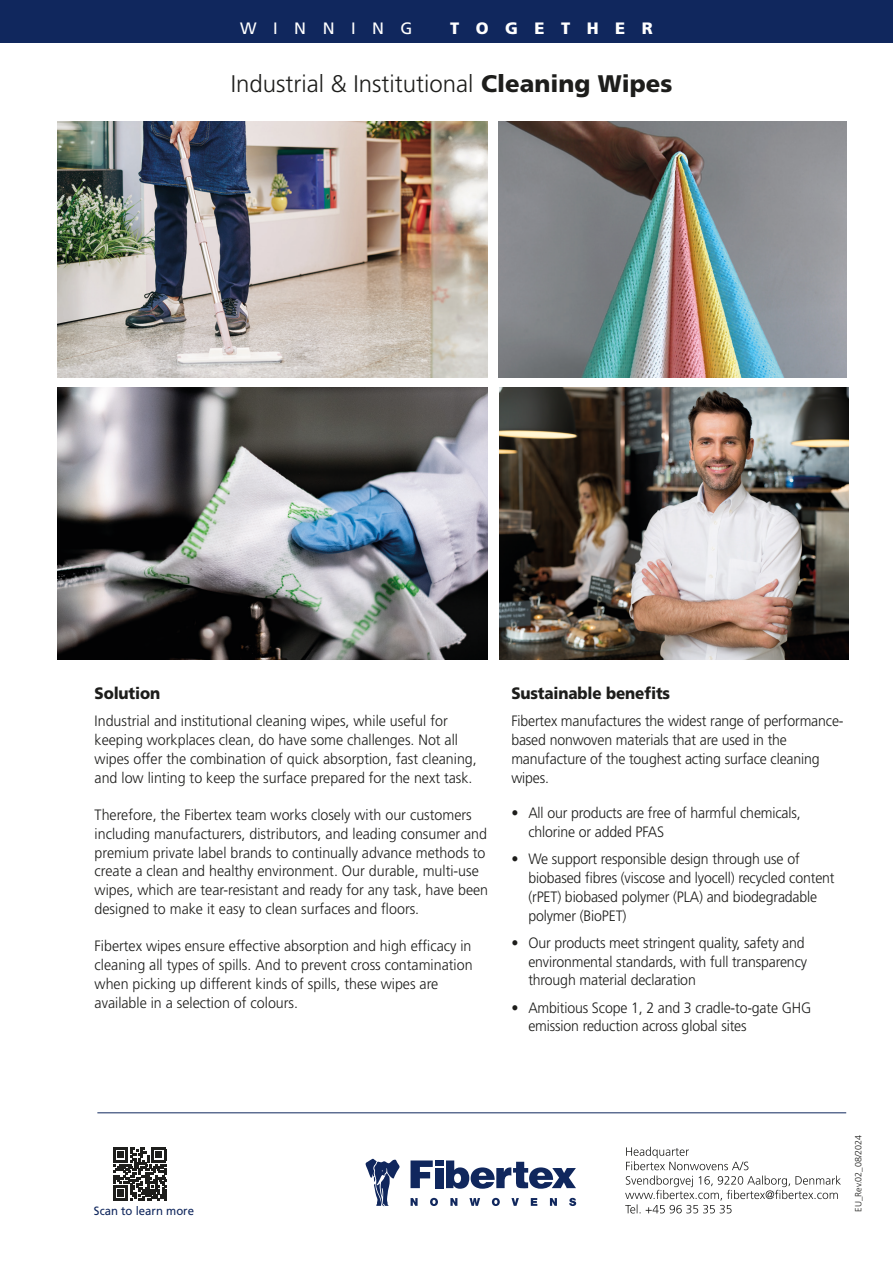
<style>
.page{position:relative;width:893px;height:1263px;background:#fff}
.page>*{position:absolute;margin:0;border:0;box-sizing:border-box;transform-origin:0 0}
.t1{font:300 24px "Frutiger LT Std";color:#1d1d1b}
.t2{font:900 16.5px "Frutiger LT Std";letter-spacing:-.01em;color:#1d1d1b;scale:.92 1}
.t3{font:900 16.5px "Frutiger LT Std";letter-spacing:1em;color:#fff}
.t4{font:16.5px "Frutiger LT Std";letter-spacing:1em;color:#fff}
.t5{font:300 15px/18.8px "Frutiger LT Std";color:#1d1d1b;scale:.95 1}
.t6{font:300 15px/18.8px "Frutiger LT Std";color:#1d1d1b;scale:.94 1}
.t7{font:12px "Frutiger LT Std";color:#10275d;scale:.95 1}
.t8{font:300 9px "Frutiger LT Std";color:#1d1d1b}
.s1{font-weight:900}
</style>
<div class="page">
<svg style="left:625px;top:1147px;width:216px;height:66px"></svg>
<div style="left:435px;top:1168px;width:8px;height:20px;background:#10275d"></div>
<svg style="left:411px;top:1160px;width:22px;height:28px"></svg>
<div style="left:435px;top:1160px;width:8px;height:6px;background:#10275d"></div>
<svg style="left:446px;top:1160px;width:130px;height:29px"></svg>
<svg style="left:411px;top:1198px;width:7px;height:8px"></svg>
<svg style="left:430px;top:1198px;width:8px;height:8px"></svg>
<svg style="left:492px;top:1198px;width:8px;height:8px"></svg>
<svg style="left:550px;top:1198px;width:7px;height:8px"></svg>
<svg style="left:531px;top:1198px;width:6px;height:8px"></svg>
<svg style="left:569px;top:1198px;width:7px;height:8px"></svg>
<svg style="left:469px;top:1198px;width:11px;height:8px"></svg>
<svg style="left:511px;top:1198px;width:8px;height:8px"></svg>
<svg style="left:450px;top:1198px;width:7px;height:8px"></svg>
<svg style="left:366px;top:1159px;width:34px;height:47px"></svg>
<svg style="left:113px;top:1147px;width:53px;height:53px"></svg>
<img style="left:499px;top:122px;width:347px;height:255px">
<img style="left:57px;top:122px;width:430px;height:255px">
<img style="left:57px;top:388px;width:430px;height:271px">
<img style="left:500px;top:388px;width:348px;height:271px">
<hr style="left:97px;top:1112px;width:749px;height:1px;background:#10275d">
<div style="left:0;top:0;width:893px;height:43px;background:#10275d"></div>
<p class="t4" style="left:240px;top:18px;width:174px">WINNING</p>
<p class="t3" style="left:450px;top:18px;width:204px">TOGETHER</p>
<h1 class="t1" style="left:231px;top:70px;width:443px">Industrial &amp; Institutional <span class="s1">Cleaning Wipes</span></h1>
<p class="t2" style="left:95px;top:683px;width:73px">Solution</p>
<p class="t5" style="left:95px;top:712px;width:404px">Industrial and institutional cleaning wipes, while useful for keeping workplaces clean, do have some challenges. Not all wipes offer the combination of quick absorption, fast cleaning, and low linting to keep the surface prepared for the next task.</p>
<p class="t5" style="left:95px;top:806px;width:416px">Therefore, the Fibertex team works closely with our customers including manufacturers, distributors, and leading consumer and premium private label brands to continually advance methods to create a clean and healthy environment. Our durable, multi-use wipes, which are tear-resistant and ready for any task, have been designed to make it easy to clean surfaces and floors.</p>
<p class="t5" style="left:95px;top:937px;width:399px">Fibertex wipes ensure effective absorption and high efficacy in cleaning all types of spills. And to prevent cross contamination when picking up different kinds of spills, these wipes are available in a selection of colours.</p>
<p class="t2" style="left:511px;top:683px;width:174px">Sustainable benefits</p>
<p class="t6" style="left:511px;top:712px;width:355px">Fibertex manufactures the widest range of performance&shy;based nonwoven materials that are used in the manufacture of the toughest acting surface cleaning wipes.</p>
<p class="t6" style="left:528px;top:804px;width:291px;text-indent:-17px">• All our products are free of harmful chemicals, chlorine or added PFAS</p>
<p class="t6" style="left:528px;top:850px;width:327px;text-indent:-17px">• We support responsible design through use of biobased fibres (viscose and lyocell) recycled content (rPET) biobased polymer (PLA) and biodegradable polymer (BioPET)</p>
<p class="t6" style="left:528px;top:934px;width:298px;text-indent:-17px">• Our products meet stringent quality, safety and environmental standards, with full transparency through material declaration</p>
<p class="t6" style="left:528px;top:998px;width:302px;text-indent:-17px">• Ambitious Scope 1, 2 and 3 cradle-to-gate GHG emission reduction across global sites</p>
<p class="t7" style="left:94px;top:1203px;width:107px">Scan to learn more</p>
<p class="t8" style="left:853px;top:1212px;width:79px;rotate:-90deg">EU_Rev.02_08/2024</p>
</div>
